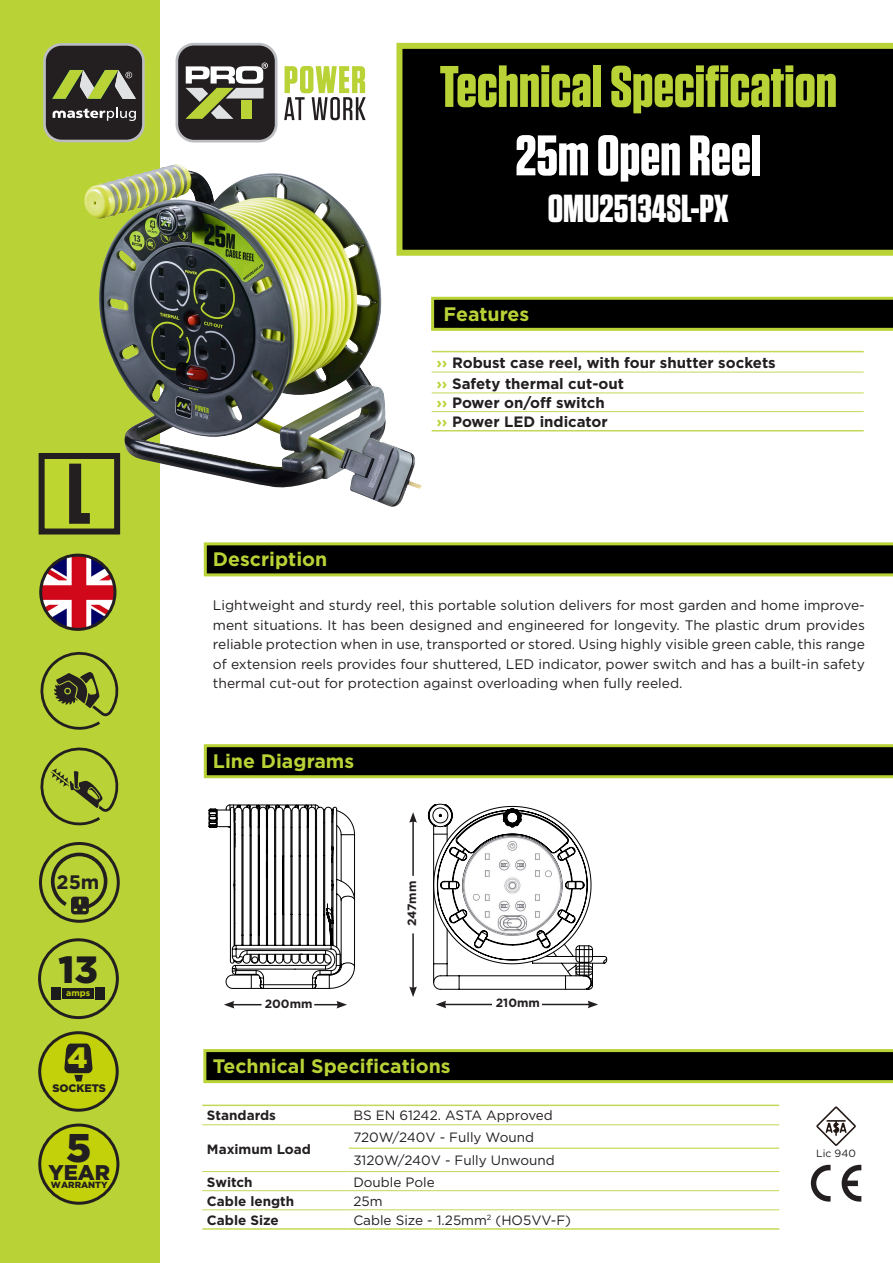
<style>
.page{position:relative;width:893px;height:1263px;background:#fff}
.page>*{position:absolute;margin:0;border:0;box-sizing:border-box;transform-origin:0 0}
.t1{font:700 85.95px "Tungsten";color:#231f20}
.t2{font:700 58.5px "Tungsten";color:#b9d336}
.t3{font:700 57px "Tungsten";color:#fff}
.t4{font:900 40.05px "Gotham";color:#231f20}
.t5{font:700 39px "Tungsten";color:#fff}
.t6{font:900 37.95px "Gotham";color:#1c1c1c}
.t7{font:900 29.25px "Gotham";color:#c2d10a}
.t8{font:900 21.3px "Gotham";color:#231f20}
.t9{font:700 19.5px "Gotham";color:#b9d336}
.t10{font:700 19.5px "Gotham";color:#231f20}
.t11{font:700 15px "Gotham";color:#231f20}
.t12{font:13.8px/19.5px "Gotham";color:#231f20;text-align:justify}
.t13{font:13.5px "Gotham";color:#231f20}
.t14{font:700 13.5px "Gotham";color:#231f20}
.t15{font:700 12px "Gotham";color:#231f20}
.t16{font:900 10.95px "Gotham";color:#231f20}
.t17{font:10.5px "Gotham";color:#231f20}
.t18{font:900 9px "Gotham";color:#231f20}
.t19{font:700 8.85px "Gotham";color:#c2d10a}
.s1{color:#b9d336}
</style>
<div class="page">
<div style="left:0;top:0;width:159px;height:1263px;background:#b9d336"></div>
<div style="left:396px;top:43px;width:497px;height:213px;background:#000"></div>
<svg style="left:431px;top:296px;width:462px;height:35px;background:#272c10"></svg>
<svg style="left:209px;top:804px;width:146px;height:407px"></svg>
<svg style="left:40px;top:747px;width:79px;height:79px"></svg>
<svg style="left:40px;top:651px;width:79px;height:79px"></svg>
<div style="left:42px;top:456px;width:75px;height:75px;background:#bed630"></div>
<div style="left:39px;top:453px;width:81px;height:81px;border:6px solid #231f20"></div>
<svg style="left:427px;top:804px;width:181px;height:204px"></svg>
<svg style="left:209px;top:805px;width:147px;height:203px"></svg>
<svg style="left:203px;top:542px;width:690px;height:35px;background:#282c11"></svg>
<svg style="left:203px;top:744px;width:690px;height:35px;background:#282c11"></svg>
<svg style="left:203px;top:1047px;width:690px;height:37px;background:#33381d"></svg>
<hr style="left:412px;top:933px;width:2px;height:56px;background:#231f20">
<svg style="left:409px;top:986px;width:8px;height:11px"></svg>
<hr style="left:412px;top:820px;width:2px;height:56px;background:#231f20">
<svg style="left:409px;top:812px;width:8px;height:11px"></svg>
<img style="left:84px;top:164px;width:338px;height:346px">
<div style="left:38px;top:938px;width:81px;height:81px;border:3px solid #231f20;border-radius:50%"></div>
<div style="left:63px;top:988px;width:31px;height:11px;background:#1c1c1c"></div>
<div style="left:52px;top:987px;width:9px;height:13px;background:#1c1c1c"></div>
<div style="left:96px;top:987px;width:9px;height:13px;background:#1c1c1c"></div>
<img style="left:41px;top:555px;width:74px;height:74px;border-radius:37px">
<div style="left:39px;top:554px;width:77px;height:77px;border:3px solid #231f20;border-radius:50%"></div>
<div style="left:40px;top:1125px;width:78px;height:78px;background:#c2d10a;border-radius:50%"></div>
<div style="left:38px;top:1123px;width:81px;height:82px;border:3px solid #231f20;border-radius:50%"></div>
<div style="left:40px;top:1033px;width:77px;height:77px;background:#c2d10a;border-radius:50%"></div>
<div style="left:38px;top:1031px;width:81px;height:81px;border:3px solid #231f20;border-radius:50%"></div>
<svg style="left:64px;top:1043px;width:29px;height:38px"></svg>
<div style="left:39px;top:842px;width:81px;height:81px;border:3px solid #231f20;border-radius:50%"></div>
<div style="left:71px;top:897px;width:18px;height:17px;background:#231f20;border-radius:3px"></div>
<svg style="left:51px;top:853px;width:56px;height:58px"></svg>
<svg style="left:43px;top:43px;width:102px;height:99px;background:#525343"></svg>
<svg style="left:284px;top:66px;width:82px;height:54px"></svg>
<svg style="left:176px;top:43px;width:101px;height:99px;background:#616056"></svg>
<hr style="left:432px;top:351px;width:432px;height:1px;background:#c3d855">
<hr style="left:432px;top:411px;width:432px;height:1px;background:#c3d855">
<hr style="left:432px;top:393px;width:432px;height:1px;background:#c3d855">
<hr style="left:432px;top:372px;width:432px;height:1px;background:#c3d855">
<hr style="left:432px;top:430px;width:432px;height:1px;background:#c3d855">
<hr style="left:202px;top:1124px;width:147px;height:1px;background:#c3d855">
<hr style="left:349px;top:1124px;width:430px;height:1px;background:#c3d855">
<hr style="left:202px;top:1190px;width:147px;height:1px;background:#c3d855">
<hr style="left:349px;top:1190px;width:430px;height:1px;background:#c3d855">
<hr style="left:202px;top:1171px;width:147px;height:1px;background:#c3d855">
<hr style="left:349px;top:1171px;width:430px;height:1px;background:#c3d855">
<hr style="left:202px;top:1228px;width:147px;height:2px;background:#c3d855">
<hr style="left:349px;top:1228px;width:430px;height:2px;background:#c3d855">
<hr style="left:202px;top:1104px;width:147px;height:2px;background:#c3d855">
<hr style="left:349px;top:1104px;width:430px;height:2px;background:#c3d855">
<hr style="left:349px;top:1148px;width:430px;height:1px;background:#b9d336">
<hr style="left:202px;top:1209px;width:147px;height:1px;background:#c3d855">
<hr style="left:349px;top:1209px;width:430px;height:1px;background:#c3d855">
<svg style="left:811px;top:1165px;width:19px;height:36px"></svg>
<svg style="left:842px;top:1165px;width:19px;height:36px"></svg>
<svg style="left:816px;top:1106px;width:40px;height:40px"></svg>
<p class="t1" style="left:67px;top:448px;width:25px">L</p>
<p class="t10" style="left:57px;top:870px;width:44px">25m</p>
<h3 class="t6" style="left:59px;top:947px;width:41px">13</h3>
<p class="t19" style="left:66px;top:987px;width:25px">amps</p>
<h3 class="t7" style="left:68px;top:1041px;width:22px">4</h3>
<p class="t16" style="left:52px;top:1082px;width:55px">SOCKETS</p>
<h3 class="t4" style="left:66px;top:1124px;width:27px">5</h3>
<p class="t18" style="left:51px;top:1180px;width:58px">WARRANTY</p>
<h3 class="t8" style="left:48px;top:1160px;width:63px">YEAR</h3>
<p class="t2" style="left:440px;top:55px;width:399px">Technical Specification</p>
<p class="t3" style="left:516px;top:125px;width:247px">25m Open Reel</p>
<p class="t5" style="left:548px;top:188px;width:182px">OMU25134SL-PX</p>
<p class="t9" style="left:444px;top:301px;width:87px">Features</p>
<p class="t9" style="left:213px;top:546px;width:116px">Description</p>
<p class="t11" style="left:436px;top:353px;width:341px"><span class="s1">››</span> Robust case reel, with four shutter sockets</p>
<p class="t11" style="left:436px;top:373px;width:189px"><span class="s1">››</span> Safety thermal cut-out</p>
<p class="t11" style="left:436px;top:393px;width:170px"><span class="s1">››</span> Power on/off switch</p>
<p class="t11" style="left:436px;top:412px;width:173px"><span class="s1">››</span> Power LED indicator</p>
<p class="t12" style="left:213px;top:595px;width:653px">Lightweight and sturdy reel, this portable solution delivers for most garden and home improve&shy;ment situations. It has been designed and engineered for longevity. The plastic drum provides reliable protection when in use, transported or stored. Using highly visible green cable, this range of extension reels provides four shuttered, LED indicator, power switch and has a built-in safety thermal cut-out for protection against overloading when fully reeled.</p>
<p class="t9" style="left:213px;top:748px;width:143px">Line Diagrams</p>
<p class="t15" style="left:404px;top:926px;width:47px;rotate:-90deg">247mm</p>
<p class="t15" style="left:265px;top:996px;width:49px">200mm</p>
<p class="t15" style="left:496px;top:994px;width:46px">210mm</p>
<p class="t9" style="left:213px;top:1053px;width:239px">Technical Specifications</p>
<p class="t14" style="left:207px;top:1107px;width:71px">Standards</p>
<p class="t13" style="left:353px;top:1107px;width:201px">BS EN 61242. ASTA Approved</p>
<p class="t14" style="left:207px;top:1140px;width:106px">Maximum Load</p>
<p class="t13" style="left:353px;top:1128px;width:182px">720W/240V - Fully Wound</p>
<p class="t13" style="left:353px;top:1152px;width:203px">3120W/240V - Fully Unwound</p>
<p class="t14" style="left:207px;top:1173px;width:47px">Switch</p>
<p class="t13" style="left:353px;top:1173px;width:83px">Double Pole</p>
<p class="t14" style="left:207px;top:1192px;width:89px">Cable length</p>
<p class="t13" style="left:353px;top:1192px;width:31px">25m</p>
<p class="t14" style="left:207px;top:1211px;width:73px">Cable Size</p>
<p class="t13" style="left:353px;top:1211px;width:219px">Cable Size - 1.25mm<sup>2</sup> (HO5VV-F)</p>
<p class="t17" style="left:816px;top:1146px;width:41px">Lic 940</p>
</div>
